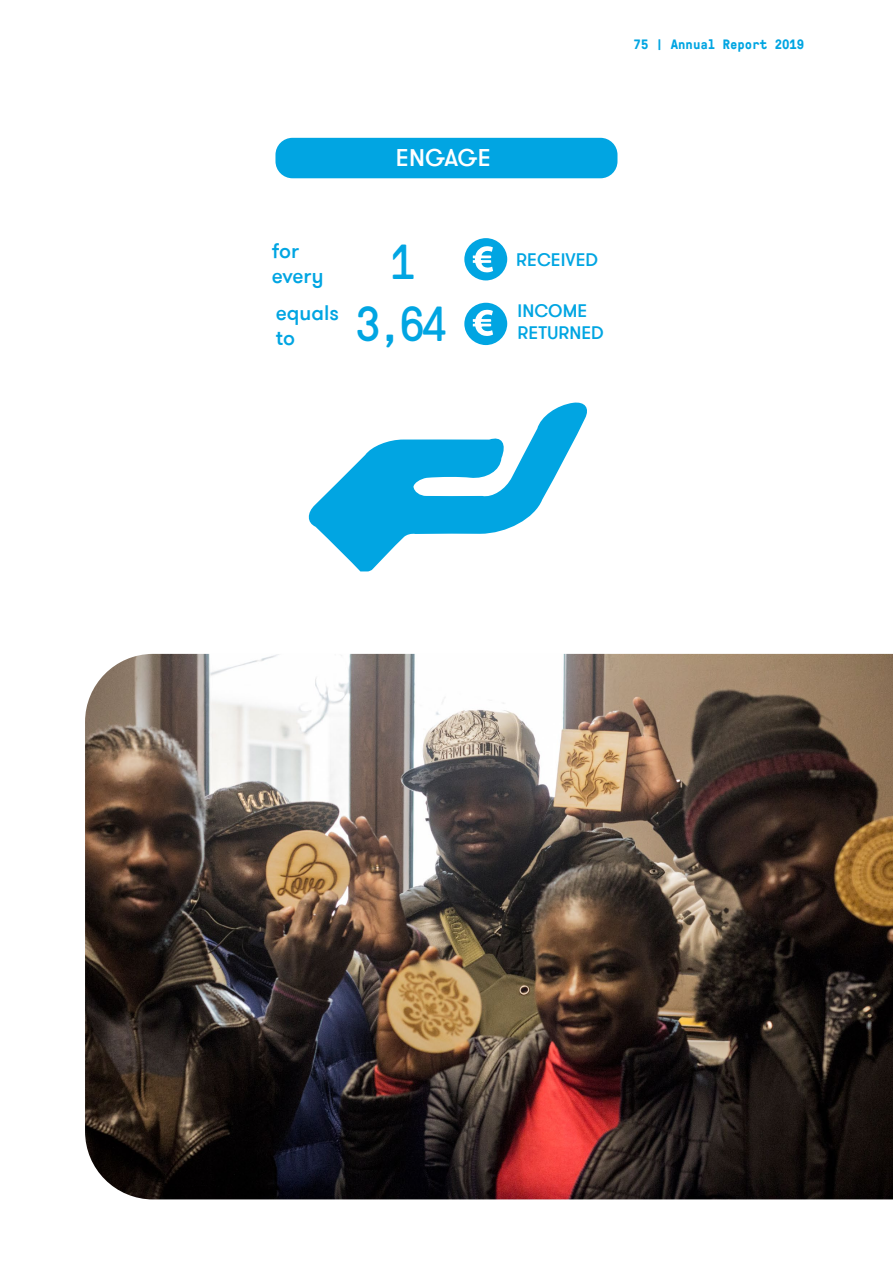
<style>
.page{position:relative;width:893px;height:1263px;background:#fff}
.page>*{position:absolute;margin:0;border:0;box-sizing:border-box;transform-origin:0 0}
.t1{font:49.2px/62.1px "GT Pressura Mono";color:#01a5e2;text-align:center}
.t2{font:500 24px "GT Walsheim Pro";color:#fff}
.t3{font:500 21px/25.2px "GT Walsheim Pro";color:#01a5e2}
.t4{font:500 18px/21.6px "GT Walsheim Pro";color:#01a5e2}
.t5{font:700 13.5px "GT Pressura Mono";color:#01a5e2}
</style>
<div class="page">
<img style="left:85px;top:654px;width:808px;height:545px">
<div style="left:275px;top:138px;width:342px;height:40px;background:#01a5e2;border-radius:17px"></div>
<div style="left:464px;top:238px;width:43px;height:43px;background:#01a5e2;border-radius:50%"></div>
<svg style="left:473px;top:246px;width:20px;height:26px"></svg>
<div style="left:464px;top:303px;width:43px;height:42px;background:#01a5e2;border-radius:50%"></div>
<svg style="left:473px;top:310px;width:20px;height:26px"></svg>
<svg style="left:308px;top:402px;width:279px;height:169px"></svg>
<p class="t5" style="left:634px;top:35px;width:172px">75 | Annual Report 2019</p>
<h2 class="t2" style="left:396px;top:142px;width:96px">ENGAGE</h2>
<p class="t3" style="left:272px;top:239px;width:53px">for every</p>
<p class="t3" style="left:276px;top:300px;width:65px">equals to</p>
<h1 class="t1" style="left:354px;top:228px;width:95px">1<br>3,64</h1>
<p class="t4" style="left:516px;top:249px;width:83px">RECEIVED</p>
<p class="t4" style="left:518px;top:300px;width:88px">INCOME<br>RETURNED</p>
</div>
